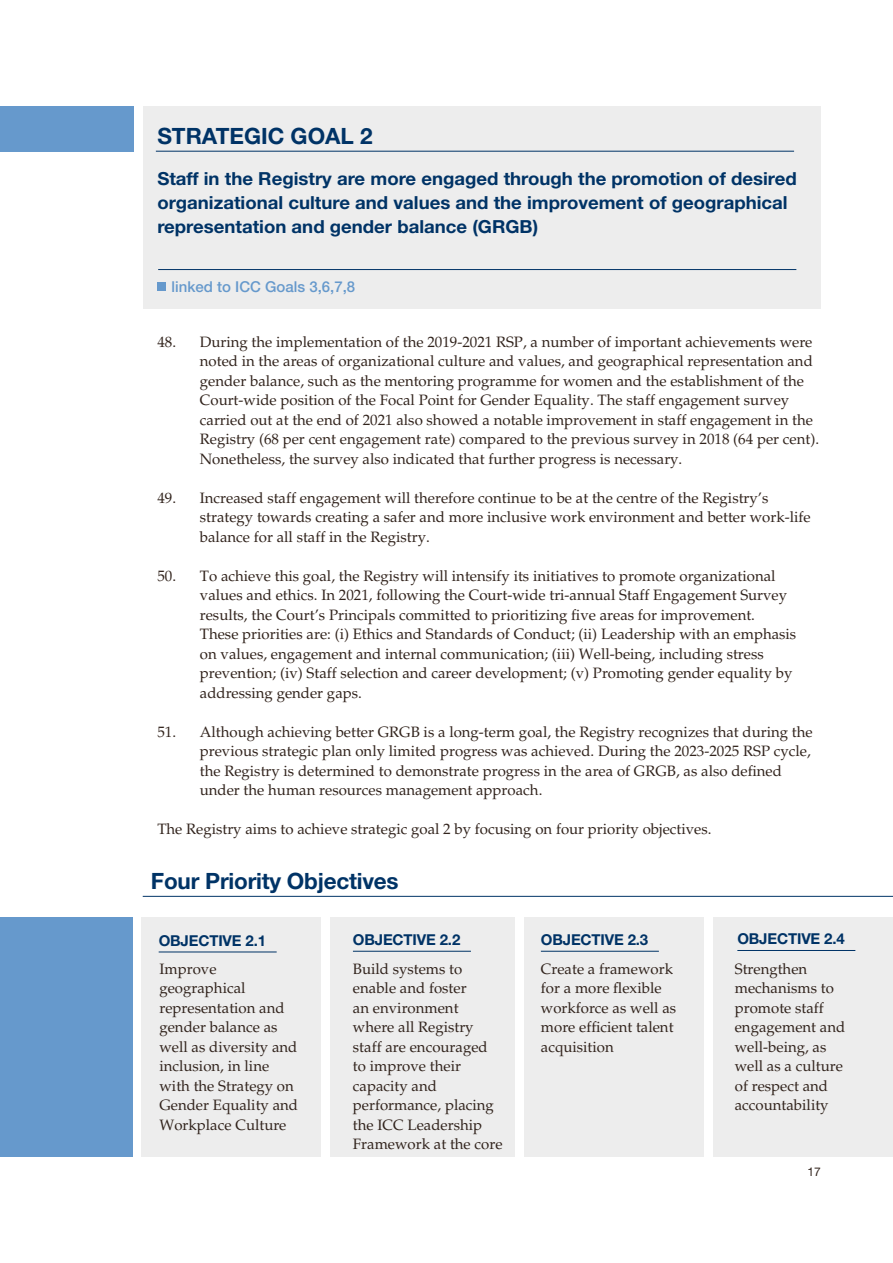
<style>
.page{position:relative;width:893px;height:1263px;background:#fff}
.page>*{position:absolute;margin:0;border:0;box-sizing:border-box;transform-origin:0 0}
.t1{font:700 22.5px "Helvetica Neue LT Pro";letter-spacing:-.01em;color:#036}
.body-box-goals{font:700 18px/24px "Helvetica Neue LT Pro";color:#036}
.t2{font:15px/19.5px "Palatino";color:#31231c}
.t3{font:700 15px "Helvetica Neue LT Pro";letter-spacing:-.01em;color:#036}
.t4{font:500 15px "Helvetica Neue LT Pro";color:#69c}
.t5{font:12px "Helvetica Neue LT Pro";color:#31231c}
</style>
<div class="page">
<div style="left:142px;top:917px;width:751px;height:240px;background:#ededed"></div>
<div style="left:0;top:917px;width:133px;height:240px;background:#69c"></div>
<div style="left:322px;top:914px;width:8px;height:289px;background:#fff"></div>
<div style="left:516px;top:914px;width:8px;height:289px;background:#fff"></div>
<div style="left:704px;top:911px;width:8px;height:289px;background:#fff"></div>
<hr style="left:159px;top:951px;width:118px;height:1px;background:#036">
<hr style="left:737px;top:950px;width:118px;height:1px;background:#036">
<hr style="left:353px;top:951px;width:118px;height:1px;background:#036">
<hr style="left:541px;top:951px;width:118px;height:1px;background:#036">
<div style="left:143px;top:106px;width:678px;height:203px;background:#ededed"></div>
<hr style="left:156px;top:151px;width:638px;height:1px;background:#036">
<hr style="left:143px;top:896px;width:750px;height:1px;background:#036">
<hr style="left:158px;top:269px;width:638px;height:1px;background:#036">
<div style="left:158px;top:282px;width:8px;height:9px;background:#69c"></div>
<div style="left:0;top:106px;width:134px;height:46px;background:#69c"></div>
<h3 class="t1" style="left:157px;top:122px;width:217px">STRATEGIC GOAL 2</h3>
<p class="body-box-goals" style="left:157px;top:166px;width:641px">Staff in the Registry are more engaged through the promotion of desired organizational culture and values and the improvement of geographical representation and gender balance (GRGB)</p>
<p class="t4" style="left:172px;top:278px;width:185px">linked to ICC Goals 3,6,7,8</p>
<p class="t2" style="left:200px;top:332px;width:621px;text-indent:-43px">48. During the implementation of the 2019-2021 RSP, a number of important achievements were noted in the areas of organizational culture and values, and geographical representation and gender balance, such as the mentoring programme for women and the establishment of the Court-wide position of the Focal Point for Gender Equality. The staff engagement survey carried out at the end of 2021 also showed a notable improvement in staff engagement in the Registry (68 per cent engagement rate) compared to the previous survey in 2018 (64 per cent).<br>Nonetheless, the survey also indicated that further progress is necessary.</p>
<p class="t2" style="left:200px;top:488px;width:612px;text-indent:-43px">49. Increased staff engagement will therefore continue to be at the centre of the Registry’s strategy towards creating a safer and more inclusive work environment and better work-life balance for all staff in the Registry.</p>
<p class="t2" style="left:200px;top:566px;width:598px;text-indent:-43px">50. To achieve this goal, the Registry will intensify its initiatives to promote organizational values and ethics. In 2021, following the Court-wide tri-annual Staff Engagement Survey results, the Court’s Principals committed to prioritizing five areas for improvement.<br>These priorities are: (i) Ethics and Standards of Conduct; (ii) Leadership with an emphasis on values, engagement and internal communication; (iii) Well-being, including stress prevention; (iv) Staff selection and career development; (v) Promoting gender equality by addressing gender gaps.</p>
<p class="t2" style="left:200px;top:722px;width:614px;text-indent:-43px">51. Although achieving better GRGB is a long-term goal, the Registry recognizes that during the previous strategic plan only limited progress was achieved. During the 2023-2025 RSP cycle, the Registry is determined to demonstrate progress in the area of GRGB, as also defined under the human resources management approach.</p>
<p class="t2" style="left:157px;top:819px;width:556px">The Registry aims to achieve strategic goal 2 by focusing on four priority objectives.</p>
<h3 class="t1" style="left:151px;top:867px;width:249px">Four Priority Objectives</h3>
<h3 class="t3" style="left:159px;top:931px;width:109px">OBJECTIVE 2.1</h3>
<h3 class="t3" style="left:353px;top:930px;width:109px">OBJECTIVE 2.2</h3>
<h3 class="t3" style="left:541px;top:930px;width:109px">OBJECTIVE 2.3</h3>
<h3 class="t3" style="left:737px;top:929px;width:109px">OBJECTIVE 2.4</h3>
<p class="t2" style="left:159px;top:959px;width:140px">Improve geographical representation and gender balance as well as diversity and inclusion, in line with the Strategy on<br>Gender Equality and<br>Workplace Culture</p>
<p class="t2" style="left:353px;top:959px;width:151px">Build systems to enable and foster<br>an environment where all Registry staff are encouraged to improve their capacity and performance, placing the ICC Leadership<br>Framework at the core</p>
<p class="t2" style="left:541px;top:959px;width:137px">Create a framework for a more flexible workforce as well as more efficient talent acquisition</p>
<p class="t2" style="left:735px;top:959px;width:112px">Strengthen mechanisms to promote staff engagement and well-being, as well as a culture of respect and accountability</p>
<p class="t5" style="left:807px;top:1164px;width:15px">17</p>
</div>
